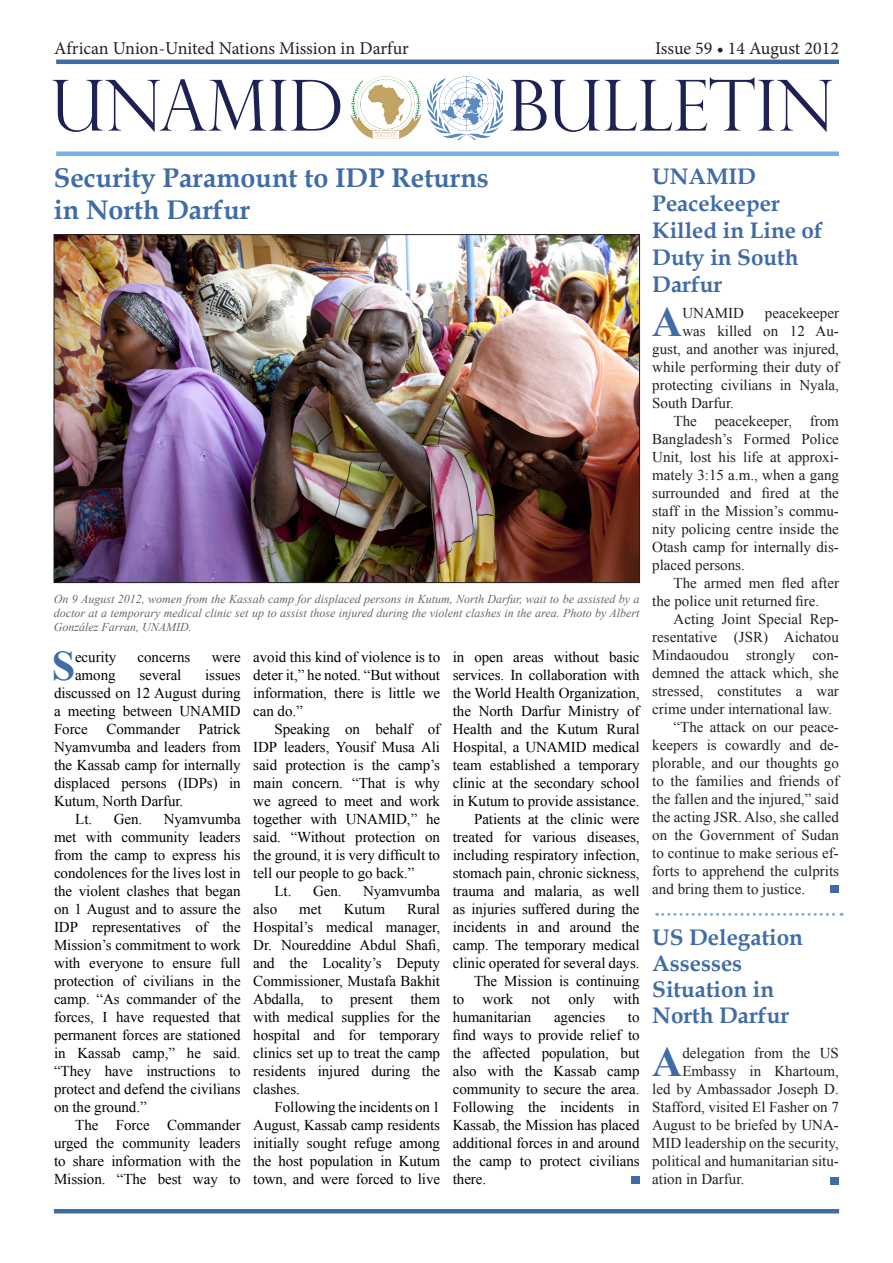
<style>
.page{position:relative;width:893px;height:1263px;background:#fff}
.page>*{position:absolute;margin:0;border:0;box-sizing:border-box;transform-origin:0 0}
.t1{font:300 70.5px "Perpetua Titling";color:#1d2153}
.t2{font:700 42.15px "Times New Roman";color:#3f6ca7}
.t3{font:700 27px/32.4px "Book Antiqua";color:#3f6ca7}
.t4{font:700 22.5px/27px "Book Antiqua";color:#3f6ca7}
.t5{font:18px "Minion Pro";color:#231f20}
.t6{font:15px/18px "Times New Roman";letter-spacing:-.005em;color:#000;text-align:justify}
.t7{font:15px/18px "Times New Roman";color:#231f20;text-align:justify}
.t8{font:italic 12px/14.4px "Times New Roman";color:#666;text-align:justify}
</style>
<div class="page">
<hr style="left:56px;top:60px;width:783px;height:4px;background:#3f6ca7">
<div style="left:56px;top:151px;width:783px;height:5px;background:#78b1e0"></div>
<img style="left:351px;top:76px;width:71px;height:62px">
<img style="left:428px;top:76px;width:75px;height:63px">
<hr style="left:54px;top:1209px;width:785px;height:4px;background:#3f6ca7">
<img style="left:56px;top:236px;width:582px;height:345px">
<div style="left:830px;top:1177px;width:9px;height:7px;background:#3f6ca7"></div>
<div style="left:830px;top:885px;width:9px;height:8px;background:#3f6ca7"></div>
<div style="left:631px;top:1177px;width:8px;height:7px;background:#3f6ca7"></div>
<svg style="left:657px;top:913px;width:185px;height:3px"></svg>
<p class="t5" style="left:54px;top:36px;width:356px">African Union-United Nations Mission in Darfur</p>
<p class="t1" style="left:50px;top:63px;width:295px">UNAMID</p>
<p class="t1" style="left:508px;top:63px;width:327px">BULLETIN</p>
<p class="t5" style="left:655px;top:36px;width:185px">Issue 59 • 14 August 2012</p>
<p class="t3" style="left:54px;top:162px;width:436px">Security Paramount to IDP Returns in North Darfur</p>
<p class="t8" style="left:54px;top:591px;width:587px">On 9 August 2012, women from the Kassab camp for displaced persons in Kutum, North Darfur, wait to be assisted by a doctor at a temporary medical clinic set up to assist those injured during the violent clashes in the area. Photo by Albert González Farran, UNAMID.</p>
<p class="t2" style="left:52px;top:636px;width:25px">S</p>
<p class="t6" style="left:75px;top:647px;width:43px">ecurity</p>
<p class="t6" style="left:138px;top:647px;width:54px">concerns</p>
<p class="t6" style="left:212px;top:647px;width:30px">were</p>
<p class="t6" style="left:253px;top:647px;width:188px">avoid this kind of violence is to deter it,” he noted. “But without information, there is little we can do.”</p>
<p class="t6" style="left:253px;top:719px;width:188px;text-indent:21px">Speaking on behalf of IDP leaders, Yousif Musa Ali said protection is the camp’s main concern. “That is why we agreed to meet and work together with UNAMID,” he said. “Without protection on the ground, it is very difficult to tell our people to go back.”</p>
<p class="t6" style="left:275px;top:881px;width:69px">Lt. Gen.</p>
<p class="t6" style="left:363px;top:881px;width:78px">Nyamvumba</p>
<p class="t6" style="left:253px;top:899px;width:25px">also</p>
<p class="t6" style="left:299px;top:899px;width:24px">met</p>
<p class="t6" style="left:344px;top:899px;width:43px">Kutum</p>
<p class="t6" style="left:453px;top:647px;width:188px">in open areas without basic services. In collaboration with the World Health Organization, the North Darfur Ministry of Health and the Kutum Rural Hospital, a UNAMID medical team established a temporary clinic at the secondary school in Kutum to provide assistance.</p>
<p class="t6" style="left:453px;top:809px;width:188px;text-indent:21px">Patients at the clinic were treated for various diseases, including respiratory infection, stomach pain, chronic sickness, trauma and malaria, as well as injuries suffered during the incidents in and around the camp. The temporary medical clinic operated for several days.</p>
<p class="t6" style="left:453px;top:971px;width:188px;text-indent:21px">The Mission is continuing to work not only with humanitarian</p>
<p class="t6" style="left:54px;top:665px;width:188px;text-indent:151px">issues discussed on 12 August during a meeting between UNAMID Force Commander Patrick Nyamvumba and leaders from the Kassab camp for internally displaced persons (IDPs) in Kutum, North Darfur.</p>
<p class="t6" style="left:75px;top:809px;width:68px">Lt. Gen.</p>
<p class="t6" style="left:75px;top:665px;width:42px">among</p>
<p class="t6" style="left:139px;top:665px;width:44px">several</p>
<p class="t6" style="left:54px;top:809px;width:188px;text-indent:110px">Nyamvumba met with community leaders from the camp to express his condolences for the lives lost in the violent clashes that began on 1 August and to assure the IDP representatives of the Mission’s commitment to work with everyone to ensure full protection of civilians in the camp. “As commander of the forces, I have requested that permanent forces are stationed in Kassab camp,” he said. “They have instructions to protect and defend the civilians on the ground.”</p>
<p class="t6" style="left:54px;top:1115px;width:188px;text-indent:21px">The Force Commander urged the community leaders to share information with the Mission. “The best way to</p>
<p class="t6" style="left:253px;top:899px;width:188px;text-indent:154px">Rural Hospital’s medical manager, Dr. Noureddine Abdul Shafi, and the Locality’s Deputy Commissioner, Mustafa Bakhit Abdalla, to present them with medical supplies for the hospital and for temporary clinics set up to treat the camp residents injured during the clashes.</p>
<p class="t6" style="left:253px;top:1097px;width:188px;text-indent:21px">Following the incidents on 1<br>August, Kassab camp residents initially sought refuge among the host population in Kutum town, and were forced to live</p>
<p class="t6" style="left:554px;top:1007px;width:53px">agencies</p>
<p class="t6" style="left:453px;top:1007px;width:188px;text-indent:175px">to find ways to provide relief to the affected population, but also with the Kassab camp community to secure the area.<br>Following the incidents in Kassab, the Mission has placed additional forces in and around the camp to protect civilians there.</p>
<p class="t4" style="left:652px;top:163px;width:172px">UNAMID<br>Peacekeeper<br>Killed in Line of<br>Duty in South<br>Darfur</p>
<p class="t2" style="left:652px;top:292px;width:32px">A</p>
<p class="t7" style="left:682px;top:303px;width:63px">UNAMID</p>
<p class="t7" style="left:765px;top:303px;width:76px">peacekeeper</p>
<p class="t7" style="left:682px;top:321px;width:158px">was killed on 12 Au-</p>
<p class="t7" style="left:652px;top:339px;width:188px">gust, and another was injured,</p>
<p class="t7" style="left:652px;top:357px;width:188px">while performing their duty of</p>
<p class="t7" style="left:652px;top:375px;width:188px">protecting civilians in Nyala,</p>
<p class="t7" style="left:652px;top:393px;width:83px">South Darfur.</p>
<p class="t7" style="left:652px;top:411px;width:188px;text-indent:21px">The peacekeeper, from Bangladesh’s Formed Police Unit, lost his life at approxi&shy;mately 3:15 a.m., when a gang surrounded and fired at the staff in the Mission’s commu&shy;nity policing centre inside the Otash camp for internally dis&shy;placed persons.</p>
<p class="t7" style="left:652px;top:573px;width:188px;text-indent:21px">The armed men fled after the police unit returned fire.</p>
<p class="t7" style="left:652px;top:609px;width:188px;text-indent:21px">Acting Joint Special Rep&shy;resentative (JSR) Aichatou Mindaoudou strongly con&shy;demned the attack which, she stressed, constitutes a war crime under international law.</p>
<p class="t7" style="left:652px;top:717px;width:188px;text-indent:21px">“The attack on our peace&shy;keepers is cowardly and de&shy;plorable, and our thoughts go to the families and friends of the fallen and the injured,” said the acting JSR. Also, she called on the Government of Sudan to continue to make serious ef&shy;forts to apprehend the culprits and bring them to justice.</p>
<p class="t4" style="left:652px;top:924px;width:152px;line-height:25.8px">US Delegation<br>Assesses<br>Situation in<br>North Darfur</p>
<p class="t2" style="left:652px;top:1032px;width:32px">A</p>
<p class="t7" style="left:682px;top:1043px;width:158px">delegation from the US</p>
<p class="t7" style="left:682px;top:1061px;width:158px">Embassy in Khartoum,</p>
<p class="t7" style="left:652px;top:1079px;width:188px">led by Ambassador Joseph D.</p>
<p class="t7" style="left:652px;top:1097px;width:188px">Stafford, visited El Fasher on 7</p>
<p class="t7" style="left:652px;top:1115px;width:188px">August to be briefed by UNA-</p>
<p class="t7" style="left:652px;top:1133px;width:188px">MID leadership on the security,</p>
<p class="t7" style="left:652px;top:1151px;width:188px">political and humanitarian situ-</p>
<p class="t7" style="left:652px;top:1169px;width:94px">ation in Darfur.</p>
</div>
